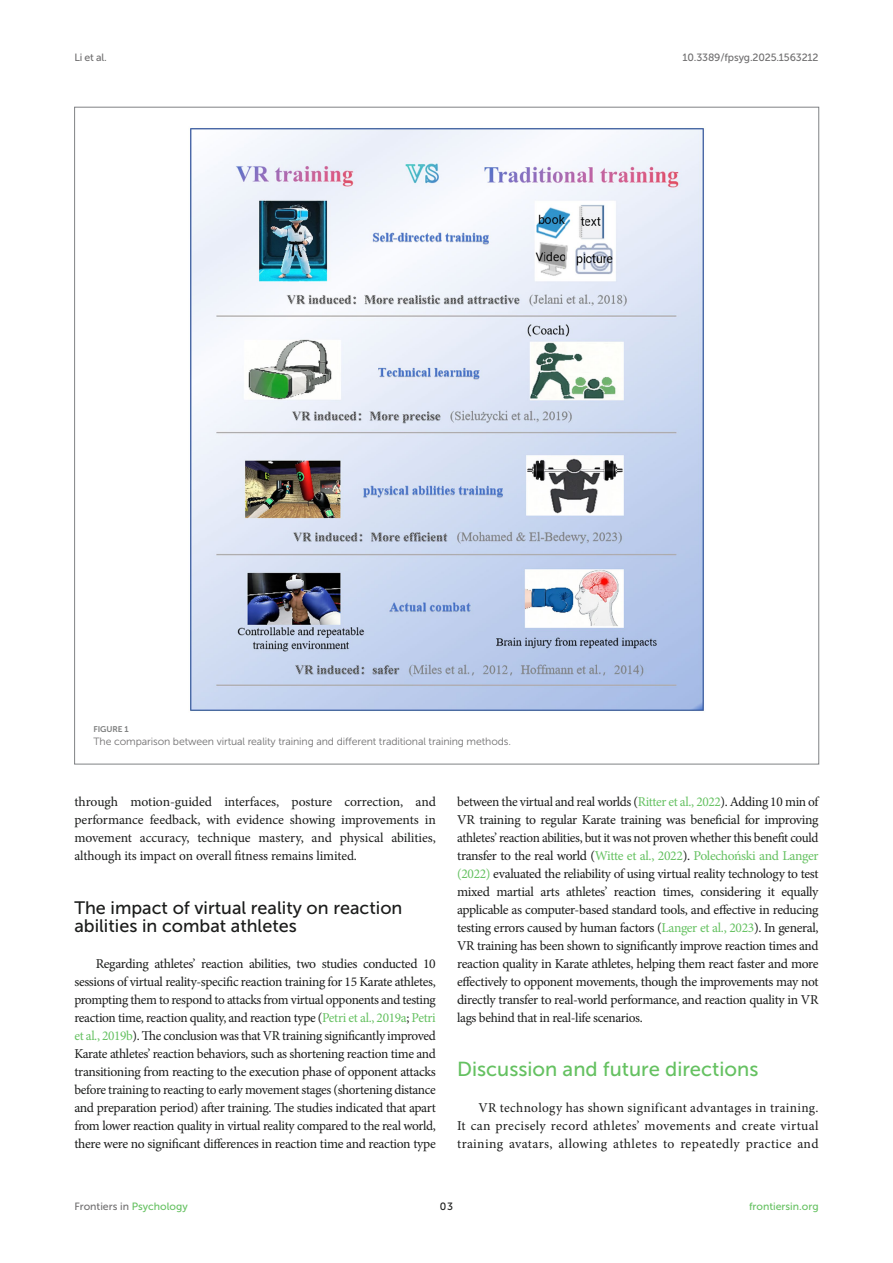
<style>
.page{position:relative;width:893px;height:1263px;background:#fff}
.page>*{position:absolute;margin:0;border:0;box-sizing:border-box;transform-origin:0 0}
.HEAD_1{font:20.25px "Museo Sans 500";color:#65c161}
.HEAD_2{font:18px/18px "Museo Sans 500";color:#1b1c1b}
.TEXT{font:13.5px/18px "Minion Pro";letter-spacing:-.02em;color:#1b1c1b;text-align:justify}
.FIG_LEG{font:10.5px "Museo Sans 300";letter-spacing:-.01em;color:#706f70}
.t1{font:10.5px "Museo Sans 500";letter-spacing:-.015em;color:#706f70}
.t2{font:10.5px "Museo Sans 500";color:#65c161}
.t3{font:10.5px "Museo Sans 500";color:#1b1c1b}
.FIG_HD{font:8.25px "Museo Sans 700";letter-spacing:-.01em;color:#7e7f7f}
.s1{color:#65c161}
</style>
<div class="page">
<img style="left:190px;top:128px;width:514px;height:583px">
<p class="t1" style="left:74px;top:52px;width:34px">Li et al.</p>
<p class="t1" style="left:683px;top:52px;width:137px">10.3389/fpsyg.2025.1563212</p>
<p class="FIG_HD" style="left:94px;top:724px;width:37px">FIGURE 1</p>
<p class="FIG_LEG" style="left:94px;top:736px;width:419px">The comparison between virtual reality training and different traditional training methods.</p>
<p class="TEXT" style="left:74px;top:793px;width:363px">through motion-guided interfaces, posture correction, and performance feedback, with evidence showing improvements in movement accuracy, technique mastery, and physical abilities, although its impact on overall fitness remains limited.</p>
<p class="HEAD_2" style="left:74px;top:899px;width:329px">The impact of virtual reality on reaction abilities in combat athletes</p>
<p class="TEXT" style="left:74px;top:955px;width:363px;text-indent:21px">Regarding athletes’ reaction abilities, two studies conducted 10 sessions of virtual reality-specific reaction training for 15 Karate athletes, prompting them to respond to attacks from virtual opponents and testing reaction time, reaction quality, and reaction type (<span class="s1">Petri et al., 2019a</span>; <span class="s1">Petri et al., 2019b</span>). The conclusion was that VR training significantly improved Karate athletes’ reaction behaviors, such as shortening reaction time and transitioning from reacting to the execution phase of opponent attacks before training to reacting to early movement stages (shortening distance and preparation period) after training. The studies indicated that apart from lower reaction quality in virtual reality compared to the real world, there were no significant differences in reaction time and reaction type</p>
<p class="TEXT" style="left:457px;top:793px;width:363px">between the virtual and real worlds (<span class="s1">Ritter et al., 2022</span>). Adding 10 min of VR training to regular Karate training was beneficial for improving athletes’ reaction abilities, but it was not proven whether this benefit could transfer to the real world (<span class="s1">Witte et al., 2022</span>). <span class="s1">Polechoński and Langer (2022)</span> evaluated the reliability of using virtual reality technology to test mixed martial arts athletes’ reaction times, considering it equally applicable as computer-based standard tools, and effective in reducing testing errors caused by human factors (<span class="s1">Langer et al., 2023</span>). In general, VR training has been shown to significantly improve reaction times and reaction quality in Karate athletes, helping them react faster and more effectively to opponent movements, though the improvements may not directly transfer to real-world performance, and reaction quality in VR lags behind that in real-life scenarios.</p>
<p class="HEAD_1" style="left:457px;top:1058px;width:303px">Discussion and future directions</p>
<p class="TEXT" style="left:457px;top:1099px;width:363px;text-indent:21px">VR technology has shown significant advantages in training.<br>It can precisely record athletes’ movements and create virtual training avatars, allowing athletes to repeatedly practice and</p>
<p class="t1" style="left:74px;top:1200px;width:115px">Frontiers in <span class="s1">Psychology</span></p>
<p class="t3" style="left:440px;top:1200px;width:15px">03</p>
<p class="t2" style="left:749px;top:1200px;width:71px">frontiersin.org</p>
</div>
